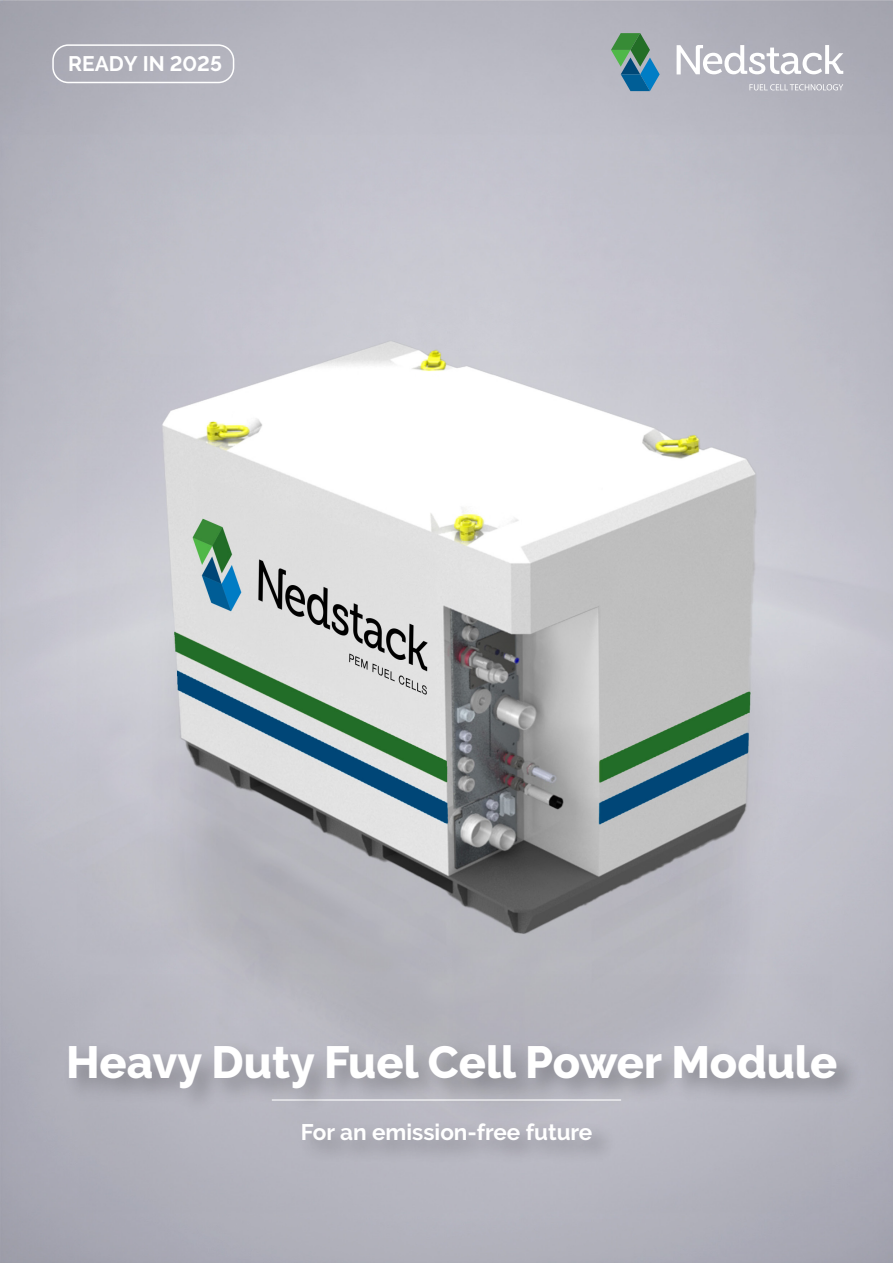
<style>
.page{position:relative;width:893px;height:1263px;background:#fff}
.page>*{position:absolute;margin:0;border:0;box-sizing:border-box;transform-origin:0 0}
.t1{font:800 45px "Raleway";color:#fff}
.t2{font:700 22.5px "Raleway";color:#fff}
.t3{font:700 21px "Raleway";color:#fff}
</style>
<div class="page">
<img style="left:1px;top:0;width:892px;height:1263px">
<img style="left:271px;top:1122px;width:372px;height:78px">
<img style="left:43px;top:1026px;width:828px;height:96px">
<div style="left:52px;top:44px;width:182px;height:39px;border:2px solid #fff;border-radius:15px"></div>
<svg style="left:611px;top:33px;width:49px;height:58px;background:#5d928f"></svg>
<svg style="left:677px;top:45px;width:166px;height:29px"></svg>
<svg style="left:749px;top:84px;width:94px;height:6px"></svg>
<p class="t3" style="left:68px;top:52px;width:155px">READY IN 2025</p>
<p class="t1" style="left:66px;top:1036px;width:772px">Heavy Duty Fuel Cell Power Module</p>
<p class="t2" style="left:301px;top:1119px;width:293px">For an emission-free future</p>
</div>
